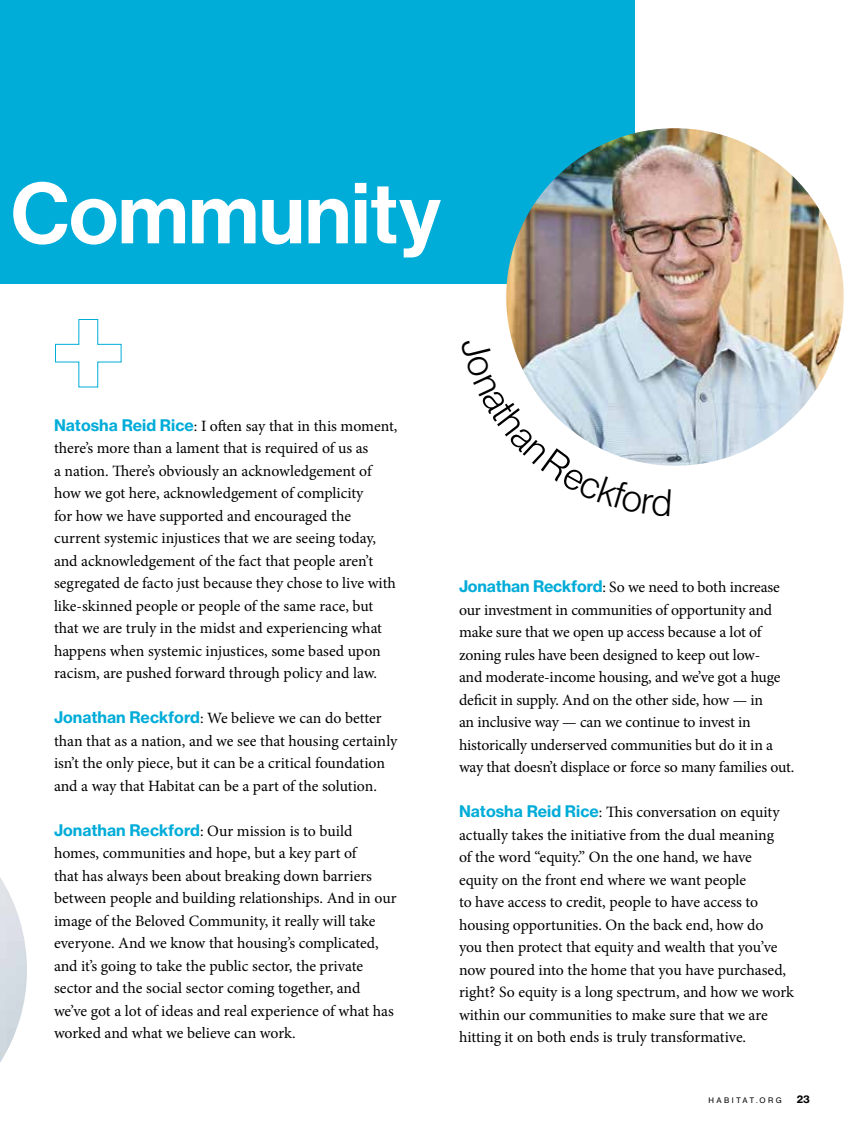
<style>
.page{position:relative;width:864px;height:1134px;background:#fff}
.page>*{position:absolute;margin:0;border:0;box-sizing:border-box;transform-origin:0 0}
.t1{font:84.45px "N Haas Grotesk DS Pro 65 Md";color:#fff}
.t2{font:15.75px/22.5px "Minion Pro";letter-spacing:-.005em;color:#000}
.t3{font:10.5px "N Haas Grotesk TX Pro 75 Bd";color:#000}
.t4{font:7.5px "N Haas Grotesk TX Pro 55 Rg";letter-spacing:.315em;color:#000}
.s1{font-family:"N Haas Grotesk TX Pro 75 Bd";color:#00acd8}
</style>
<div class="page">
<div style="left:0;top:0;width:634px;height:284px;background:#00acd8"></div>
<img style="left:0;top:877px;width:27px;height:185px">
<img style="left:506px;top:128px;width:338px;height:338px;border-radius:169px">
<svg style="left:55px;top:319px;width:67px;height:69px"></svg>
<svg style="left:510px;top:336px;width:161px;height:130px"></svg>
<h1 class="t1" style="left:11px;top:165px;width:431px">Community</h1>
<p class="t2" style="left:54px;top:415px;width:345px"><span class="s1">Natosha Reid Rice</span>: I often say that in this moment, there’s more than a lament that is required of us as<br>a nation. There’s obviously an acknowledgement of how we got here, acknowledgement of complicity<br>for how we have supported and encouraged the current systemic injustices that we are seeing today, and acknowledgement of the fact that people aren’t segregated de facto just because they chose to live with like-skinned people or people of the same race, but that we are truly in the midst and experiencing what happens when systemic injustices, some based upon racism, are pushed forward through policy and law.</p>
<p class="t2" style="left:54px;top:707px;width:345px"><span class="s1">Jonathan Reckford</span>: We believe we can do better than that as a nation, and we see that housing certainly isn’t the only piece, but it can be a critical foundation and a way that Habitat can be a part of the solution.</p>
<p class="t2" style="left:54px;top:820px;width:344px"><span class="s1">Jonathan Reckford</span>: Our mission is to build homes, communities and hope, but a key part of<br>that has always been about breaking down barriers between people and building relationships. And in our image of the Beloved Community, it really will take everyone. And we know that housing’s complicated, and it’s going to take the public sector, the private sector and the social sector coming together, and we’ve got a lot of ideas and real experience of what has worked and what we believe can work.</p>
<p class="t2" style="left:459px;top:576px;width:337px"><span class="s1">Jonathan Reckford</span>: So we need to both increase our investment in communities of opportunity and make sure that we open up access because a lot of zoning rules have been designed to keep out low-<br>and moderate-income housing, and we’ve got a huge deficit in supply. And on the other side, how — in<br>an inclusive way — can we continue to invest in historically underserved communities but do it in a way that doesn’t displace or force so many families out.</p>
<p class="t2" style="left:459px;top:801px;width:337px"><span class="s1">Natosha Reid Rice</span>: This conversation on equity actually takes the initiative from the dual meaning<br>of the word “equity.” On the one hand, we have equity on the front end where we want people<br>to have access to credit, people to have access to housing opportunities. On the back end, how do<br>you then protect that equity and wealth that you’ve now poured into the home that you have purchased, right? So equity is a long spectrum, and how we work within our communities to make sure that we are hitting it on both ends is truly transformative.</p>
<p class="t4" style="left:709px;top:1096px;width:75px">HABITAT.ORG</p>
<p class="t3" style="left:797px;top:1093px;width:15px">23</p>
</div>
